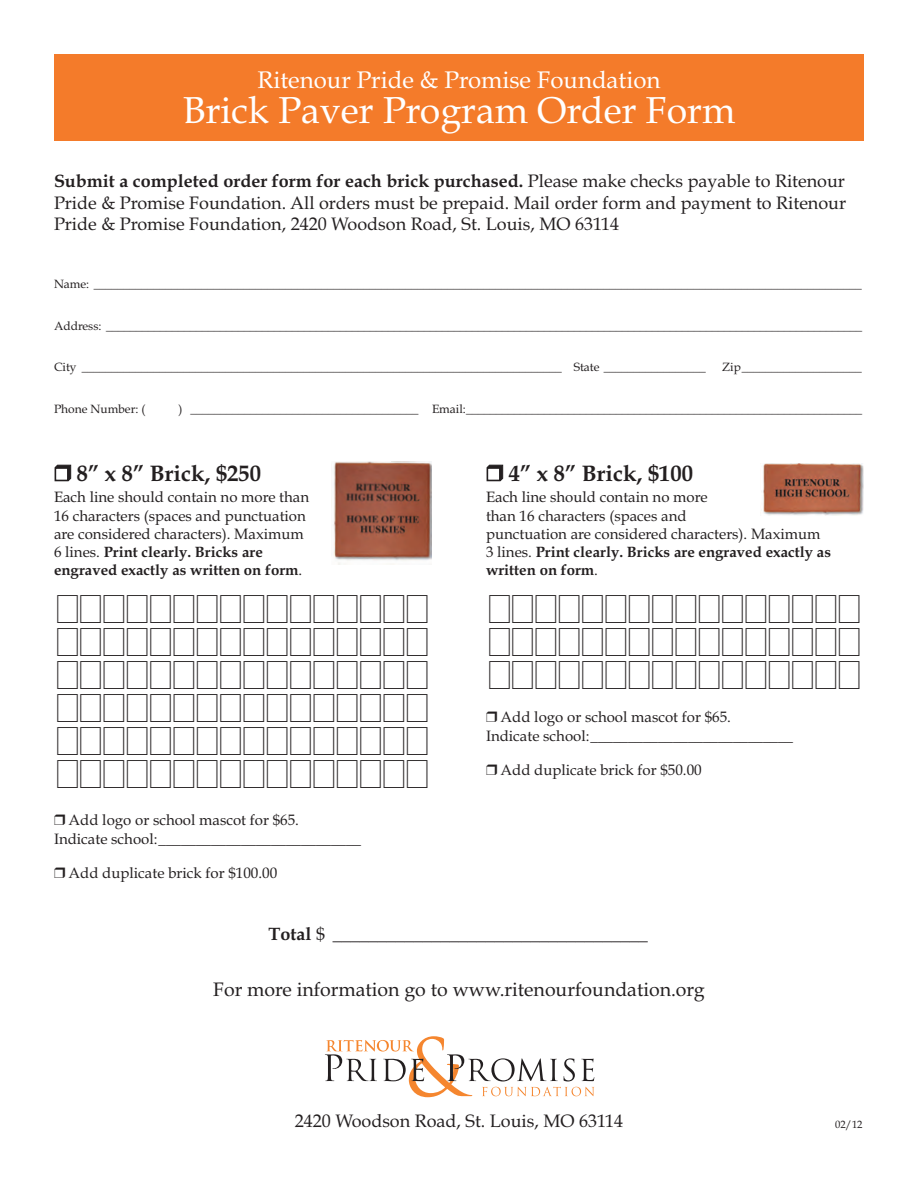
<style>
.page{position:relative;width:918px;height:1188px;background:#fff}
.page>*{position:absolute;margin:0;border:0;box-sizing:border-box;transform-origin:0 0}
.t1{font:37.5px "Book Antiqua";color:#fff}
.t2{font:24px "Book Antiqua";color:#fff}
.t3{font:700 22.5px "Book Antiqua";color:#231f20}
.t4{font:19.5px "Book Antiqua";color:#231f20}
.t5{font:18px/21.8px "Book Antiqua";color:#231f20;text-align:justify}
.t6{font:15px/18.1px "Book Antiqua";color:#231f20}
.t7{font:12px "Book Antiqua";color:#231f20}
.t8{font:10.5px "Book Antiqua";color:#231f20}
.s1{font-weight:700}
</style>
<div class="page">
<div style="left:54px;top:54px;width:810px;height:87px;background:#f47b2a"></div>
<img style="left:331px;top:462px;width:101px;height:102px">
<img style="left:763px;top:464px;width:101px;height:51px">
<svg style="left:325px;top:1036px;width:269px;height:61px"></svg>
<h2 class="t2" style="left:257px;top:66px;width:405px">Ritenour Pride &amp; Promise Foundation</h2>
<h1 class="t1" style="left:183px;top:88px;width:554px">Brick Paver Program Order Form</h1>
<p class="t5" style="left:54px;top:170px;width:794px"><span class="s1">Submit a completed order form for each brick purchased.</span> Please make checks payable to Ritenour Pride &amp; Promise Foundation. All orders must be prepaid. Mail order form and payment to Ritenour Pride &amp; Promise Foundation, 2420 Woodson Road, St. Louis, MO 63114</p>
<p class="t7" style="left:54px;top:277px;width:809px">Name: ________________________________________________________________________________________________________________________________</p>
<p class="t7" style="left:54px;top:318px;width:810px">Address: ______________________________________________________________________________________________________________________________</p>
<p class="t7" style="left:54px;top:360px;width:653px">City ________________________________________________________________________________ State _________________</p>
<p class="t7" style="left:722px;top:360px;width:141px">Zip____________________</p>
<p class="t7" style="left:54px;top:402px;width:93px">Phone Number: (</p>
<p class="t7" style="left:178px;top:402px;width:685px">) ______________________________________ Email:__________________________________________________________________</p>
<h3 class="t3" style="left:77px;top:460px;width:186px">8” x 8” Brick, $250</h3>
<p class="t6" style="left:54px;top:488px;width:257px">Each line should contain no more than 16 characters (spaces and punctuation are considered characters). Maximum 6 lines. <span class="s1">Print clearly. Bricks are engraved exactly as written on form</span>.</p>
<p class="t6" style="left:54px;top:810px;width:309px;line-height:19.5px;text-indent:15px">Add logo or school mascot for $65.<br>Indicate school:___________________________</p>
<p class="t6" style="left:69px;top:863px;width:210px">Add duplicate brick for $100.00</p>
<h3 class="t3" style="left:509px;top:460px;width:186px">4” x 8” Brick, $100</h3>
<p class="t6" style="left:486px;top:488px;width:347px">Each line should contain no more<br>than 16 characters (spaces and<br>punctuation are considered characters). Maximum 3 lines. <span class="s1">Print clearly. Bricks are engraved exactly as written on form</span>.</p>
<p class="t6" style="left:486px;top:707px;width:309px;line-height:19.5px;text-indent:15px">Add logo or school mascot for $65.<br>Indicate school:___________________________</p>
<p class="t6" style="left:501px;top:760px;width:203px">Add duplicate brick for $50.00</p>
<h3 class="t5" style="left:268px;top:923px;width:381px"><span class="s1">Total</span> $ ___________________________________</h3>
<h3 class="t4" style="left:213px;top:978px;width:493px">For more information go to www.ritenourfoundation.org</h3>
<h3 class="t5" style="left:295px;top:1110px;width:330px">2420 Woodson Road, St. Louis, MO 63114</h3>
<p class="t8" style="left:835px;top:1118px;width:29px">02/12</p>
</div>
